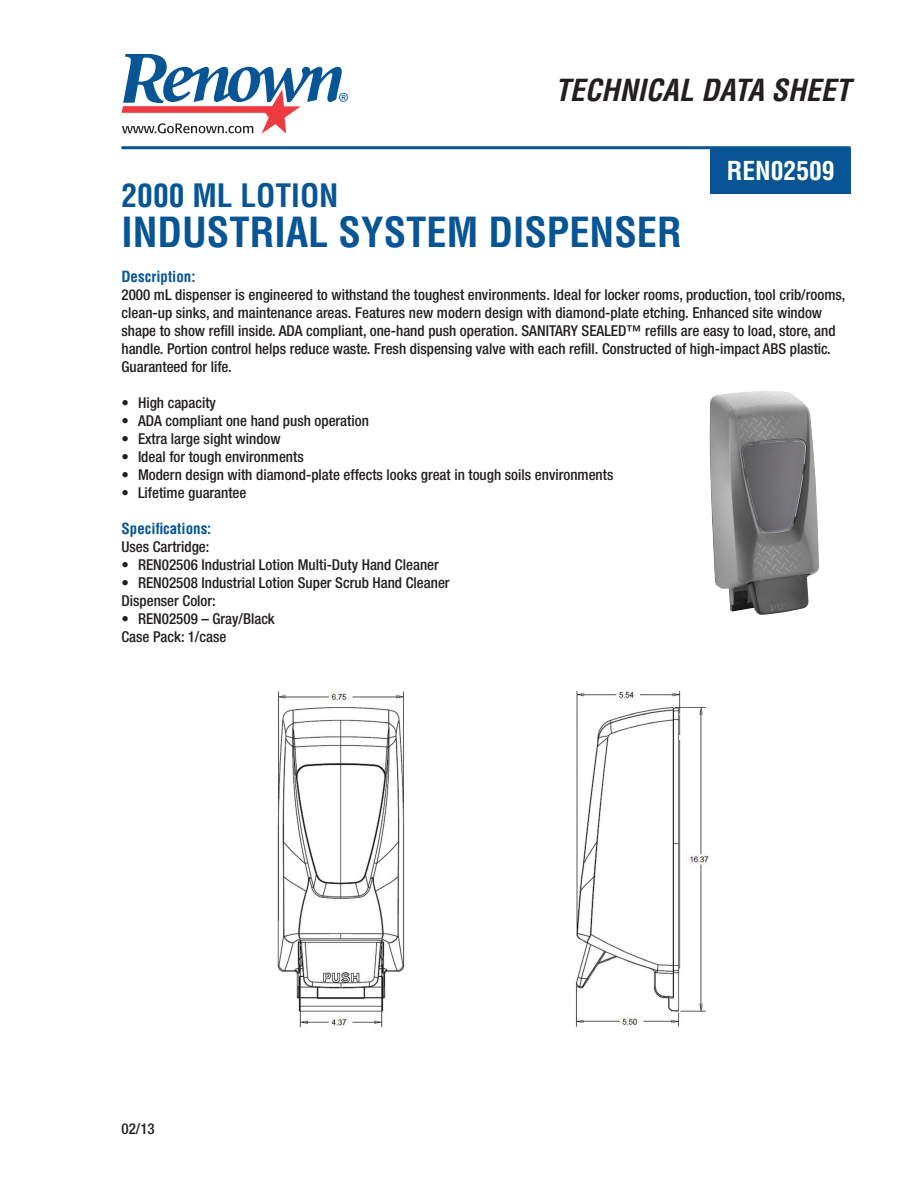
<style>
.page{position:relative;width:918px;height:1188px;background:#fff}
.page>*{position:absolute;margin:0;border:0;box-sizing:border-box;transform-origin:0 0}
.t1{font:700 condensed 40.5px "Helvetica";color:#075595}
.t2{font:700 condensed 31.5px "Helvetica";color:#075595}
.t3{font:italic 700 condensed 29.7px "Helvetica";color:#231f20}
.t4{font:700 condensed 25.5px "Helvetica";color:#fff}
.Body{font:500 condensed 15px/18px "Helvetica Neue";color:#231f20}
.t5{font:700 condensed 15px "Helvetica";color:#075595}
</style>
<div class="page">
<svg style="left:121px;top:54px;width:227px;height:80px"></svg>
<hr style="left:122px;top:146px;width:728px;height:3px;background:#075595">
<img style="left:277px;top:691px;width:432px;height:336px">
<img style="left:710px;top:391px;width:109px;height:224px">
<div style="left:710px;top:148px;width:140px;height:45px;background:#075595"></div>
<p class="t3" style="left:555px;top:72px;width:297px">TECHNICAL DATA SHEET</p>
<p class="t2" style="left:122px;top:176px;width:219px">2000 ML LOTION</p>
<p class="t1" style="left:122px;top:208px;width:562px">INDUSTRIAL SYSTEM DISPENSER</p>
<p class="t4" style="left:727px;top:155px;width:109px">REN02509</p>
<p class="t5" style="left:122px;top:267px;width:76px">Description:</p>
<p class="Body" style="left:122px;top:285px;width:725px">2000 mL dispenser is engineered to withstand the toughest environments. Ideal for locker rooms, production, tool crib/rooms, clean-up sinks, and maintenance areas. Features new modern design with diamond-plate etching. Enhanced site window shape to show refill inside. ADA compliant, one-hand push operation. SANITARY SEALED™ refills are easy to load, store, and handle. Portion control helps reduce waste. Fresh dispensing valve with each refill. Constructed of high-impact ABS plastic.<br>Guaranteed for life.</p>
<p class="Body" style="left:122px;top:393px;width:96px">• High capacity</p>
<p class="Body" style="left:122px;top:411px;width:249px">• ADA compliant one hand push operation</p>
<p class="Body" style="left:122px;top:429px;width:161px">• Extra large sight window</p>
<p class="Body" style="left:122px;top:447px;width:184px">• Ideal for tough environments</p>
<p class="Body" style="left:122px;top:465px;width:493px">• Modern design with diamond-plate effects looks great in tough soils environments</p>
<p class="Body" style="left:122px;top:483px;width:126px">• Lifetime guarantee</p>
<p class="t5" style="left:122px;top:519px;width:91px">Specifications:</p>
<p class="Body" style="left:122px;top:537px;width:90px">Uses Cartridge:</p>
<p class="Body" style="left:122px;top:555px;width:319px">• REN02506 Industrial Lotion Multi-Duty Hand Cleaner</p>
<p class="Body" style="left:122px;top:573px;width:330px">• REN02508 Industrial Lotion Super Scrub Hand Cleaner</p>
<p class="Body" style="left:122px;top:591px;width:96px">Dispenser Color:</p>
<p class="Body" style="left:122px;top:609px;width:155px">• REN02509 – Gray/Black</p>
<p class="Body" style="left:122px;top:627px;width:106px">Case Pack: 1/case</p>
<p class="Body" style="left:122px;top:1119px;width:35px">02/13</p>
</div>
